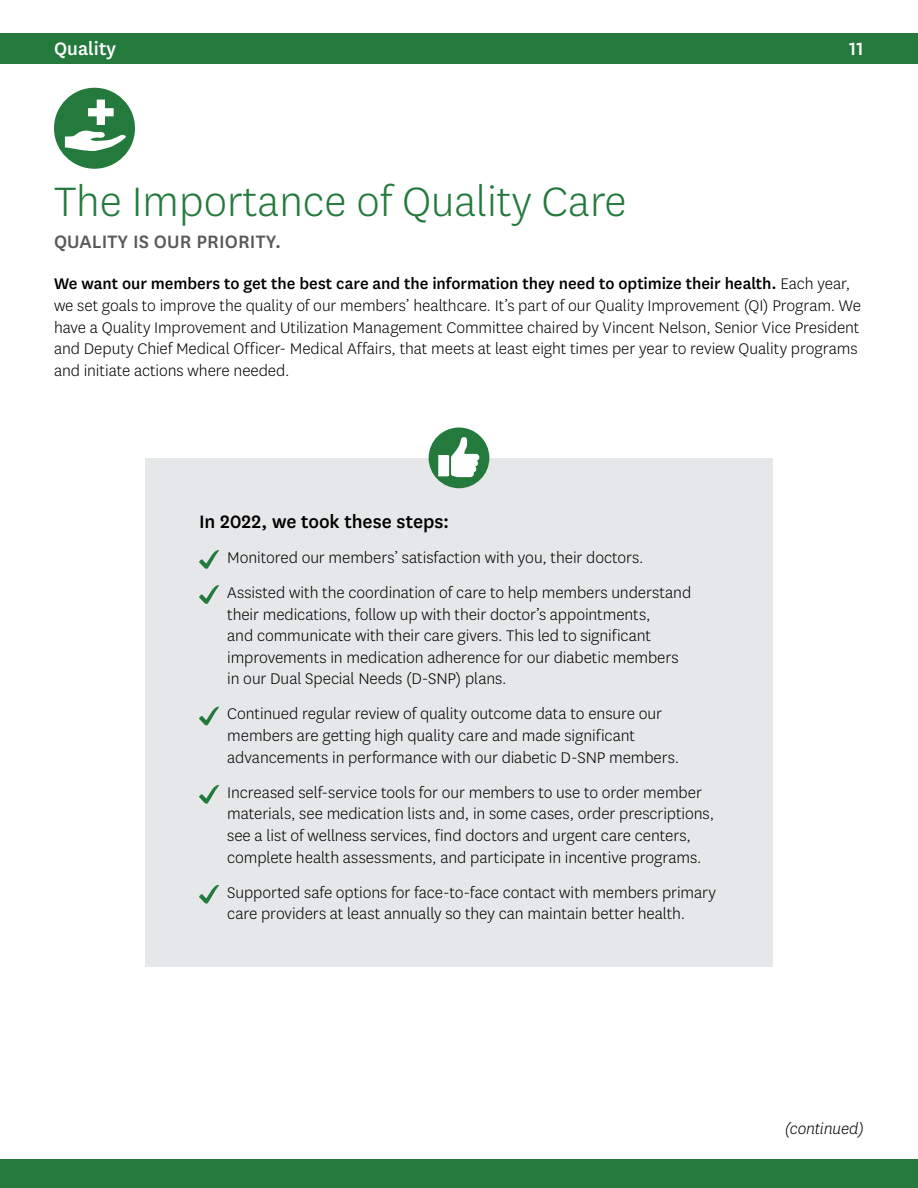
<style>
.page{position:relative;width:918px;height:1188px;background:#fff}
.page>*{position:absolute;margin:0;border:0;box-sizing:border-box;transform-origin:0 0}
.t1{font:300 48px "Centene Sans";color:#247a3d}
.t2{font:500 21px "Centene Sans";letter-spacing:-.005em;color:#000}
.t3{font:500 21px "Centene Sans";letter-spacing:.005em;color:#58595b}
.t4{font:500 21px "Centene Sans";color:#fff}
.t5{font:300 18px/21.6px "Centene Sans";letter-spacing:-.005em;color:#000}
.t6{font:italic 300 18px "Centene Sans";letter-spacing:-.01em;color:#000}
.s1{font-weight:500}
</style>
<div class="page">
<div style="left:0;top:33px;width:918px;height:31px;background:#247a3d"></div>
<div style="left:0;top:1159px;width:918px;height:29px;background:#247a3d"></div>
<div style="left:54px;top:88px;width:81px;height:81px;background:#247a3d;border-radius:50%"></div>
<svg style="left:65px;top:100px;width:61px;height:51px"></svg>
<div style="left:145px;top:458px;width:628px;height:508px;background:#e6e7e8"></div>
<svg style="left:199px;top:550px;width:20px;height:19px"></svg>
<svg style="left:199px;top:585px;width:20px;height:19px"></svg>
<svg style="left:199px;top:706px;width:20px;height:20px"></svg>
<svg style="left:199px;top:785px;width:20px;height:19px"></svg>
<svg style="left:199px;top:884px;width:20px;height:20px"></svg>
<div style="left:429px;top:428px;width:60px;height:60px;background:#247a3d;border-radius:50%"></div>
<svg style="left:438px;top:437px;width:42px;height:40px"></svg>
<p class="t4" style="left:54px;top:34px;width:63px">Quality</p>
<p class="t4" style="left:849px;top:34px;width:16px">11</p>
<h2 class="t1" style="left:54px;top:171px;width:574px">The Importance of Quality Care</h2>
<p class="t3" style="left:54px;top:227px;width:229px">QUALITY IS OUR PRIORITY.</p>
<p class="t5" style="left:54px;top:273px;width:809px"><span class="s1">We want our members to get the best care and the information they need to optimize their health.</span> Each year, we set goals to improve the quality of our members’ healthcare. It’s part of our Quality Improvement (QI) Program. We have a Quality Improvement and Utilization Management Committee chaired by Vincent Nelson, Senior Vice President and Deputy Chief Medical Officer- Medical Affairs, that meets at least eight times per year to review Quality programs and initiate actions where needed.</p>
<p class="t2" style="left:199px;top:507px;width:252px">In 2022, we took these steps:</p>
<p class="t5" style="left:227px;top:546px;width:418px">Monitored our members’ satisfaction with you, their doctors.</p>
<p class="t5" style="left:227px;top:581px;width:466px">Assisted with the coordination of care to help members understand their medications, follow up with their doctor’s appointments,<br>and communicate with their care givers. This led to significant improvements in medication adherence for our diabetic members in our Dual Special Needs (D-SNP) plans.</p>
<p class="t5" style="left:227px;top:703px;width:454px">Continued regular review of quality outcome data to ensure our members are getting high quality care and made significant advancements in performance with our diabetic D-SNP members.</p>
<p class="t5" style="left:227px;top:781px;width:488px">Increased self-service tools for our members to use to order member materials, see medication lists and, in some cases, order prescriptions, see a list of wellness services, find doctors and urgent care centers, complete health assessments, and participate in incentive programs.</p>
<p class="t5" style="left:227px;top:881px;width:490px">Supported safe options for face-to-face contact with members primary care providers at least annually so they can maintain better health.</p>
<p class="t6" style="left:785px;top:1118px;width:80px">(continued)</p>
</div>
